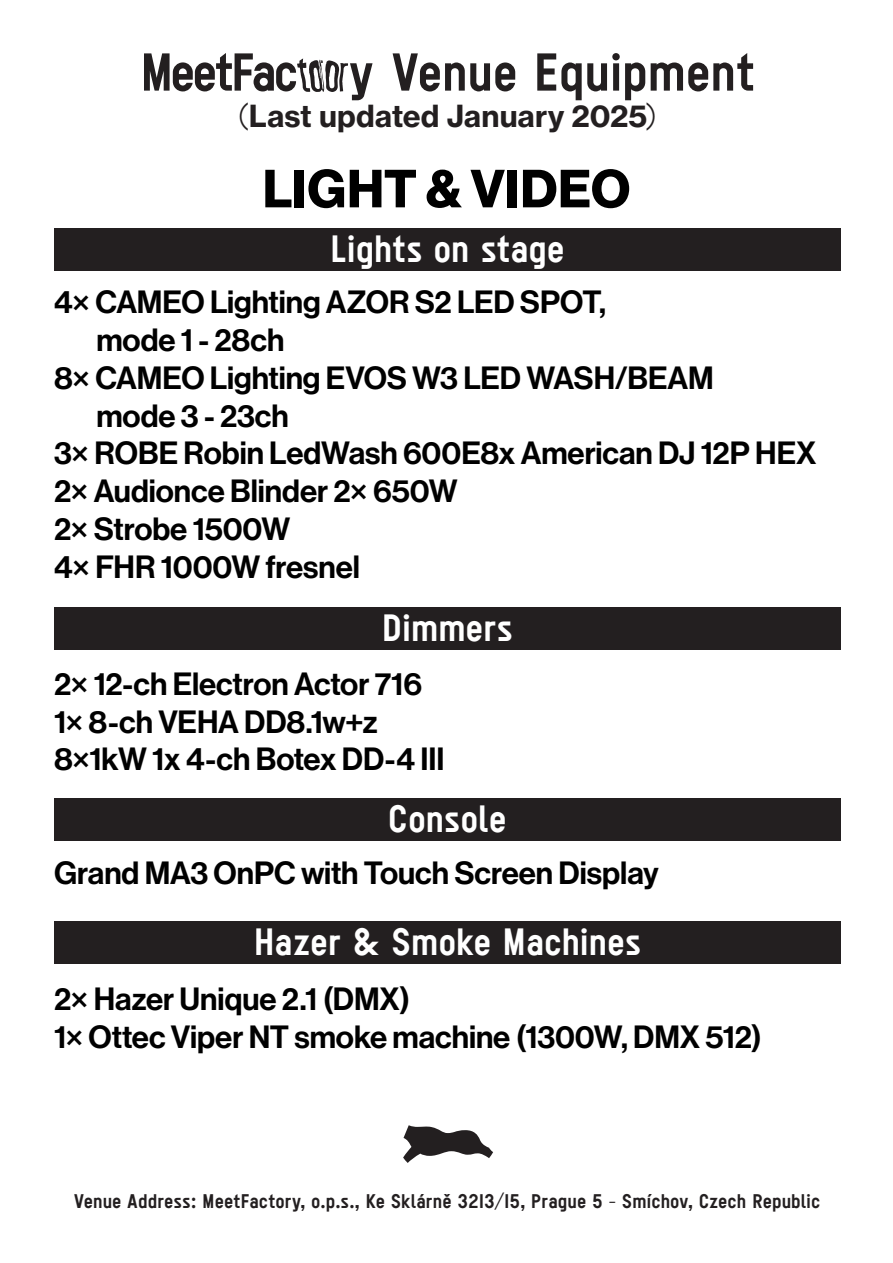
<style>
.page{position:relative;width:893px;height:1263px;background:#fff}
.page>*{position:absolute;margin:0;border:0;box-sizing:border-box;transform-origin:0 0}
.t1{font:52.5px "MF Grotesk New";letter-spacing:-.005em;color:#231f20}
.t2{font:52.5px "N Haas Grotesk DS Pro 75 Bd";letter-spacing:.01em;color:#000}
.t3{font:37.5px "MF Grotesk New";letter-spacing:-.005em;color:#fff}
.t4{font:31.5px/37.8px "N Haas Grotesk DS Pro 65 Md";letter-spacing:-.005em;color:#000}
.t5{font:30px "N Haas Grotesk TX Pro 75 Bd";color:#231f20}
.t6{font:19.5px "MF Grotesk New";color:#231f20}
.s1{font-family:"MF Grotesk New"}
</style>
<div class="page">
<div style="left:54px;top:229px;width:787px;height:42px;background:#231f20"></div>
<div style="left:54px;top:607px;width:787px;height:43px;background:#231f20"></div>
<div style="left:54px;top:799px;width:787px;height:42px;background:#231f20"></div>
<div style="left:54px;top:921px;width:787px;height:42px;background:#231f20"></div>
<h1 class="t1" style="left:140px;top:42px;width:617px">(MF6) Venue Equipment</h1>
<p class="t5" style="left:238px;top:97px;width:421px"><span class="s1">(</span>Last updated January 2025<span class="s1">)</span></p>
<h1 class="t2" style="left:263px;top:158px;width:369px">LIGHT &amp; VIDEO</h1>
<p class="t3" style="left:330px;top:228px;width:236px">Lights on stage</p>
<p class="t4" style="left:54px;top:284px;width:554px">4× CAMEO Lighting AZOR S2 LED SPOT,</p>
<p class="t4" style="left:96px;top:321px;width:189px">mode 1 - 28ch</p>
<p class="t4" style="left:54px;top:359px;width:661px">8× CAMEO Lighting EVOS W3 LED WASH/BEAM</p>
<p class="t4" style="left:96px;top:397px;width:194px">mode 3 - 23ch</p>
<p class="t4" style="left:54px;top:435px;width:764px">3× ROBE Robin LedWash 600E8x American DJ 12P HEX</p>
<p class="t4" style="left:54px;top:473px;width:405px">2× Audionce Blinder 2× 650W</p>
<p class="t4" style="left:54px;top:510px;width:238px">2× Strobe 1500W</p>
<p class="t4" style="left:54px;top:548px;width:308px">4× FHR 1000W fresnel</p>
<p class="t3" style="left:382px;top:606px;width:133px">Dimmers</p>
<p class="t4" style="left:54px;top:665px;width:392px">2× 12-ch Electron Actor 716<br>1× 8-ch VEHA DD8.1w+z<br>8×1kW 1x 4-ch Botex DD-4 III</p>
<p class="t3" style="left:388px;top:798px;width:120px">Console</p>
<p class="t4" style="left:54px;top:855px;width:606px">Grand MA3 OnPC with Touch Screen Display</p>
<p class="t3" style="left:253px;top:920px;width:389px">Hazer &amp; Smoke Machines</p>
<p class="t4" style="left:54px;top:980px;width:709px">2× Hazer Unique 2.1 (DMX)<br>1× Ottec Viper NT smoke machine (1300W, DMX 512)</p>
<h1 class="t1" style="left:399px;top:1114px;width:98px">(pig)</h1>
<p class="t6" style="left:74px;top:1190px;width:748px">Venue Address: MeetFactory, o.p.s., Ke Sklárně 3213/15, Prague 5 - Smíchov, Czech Republic</p>
</div>
